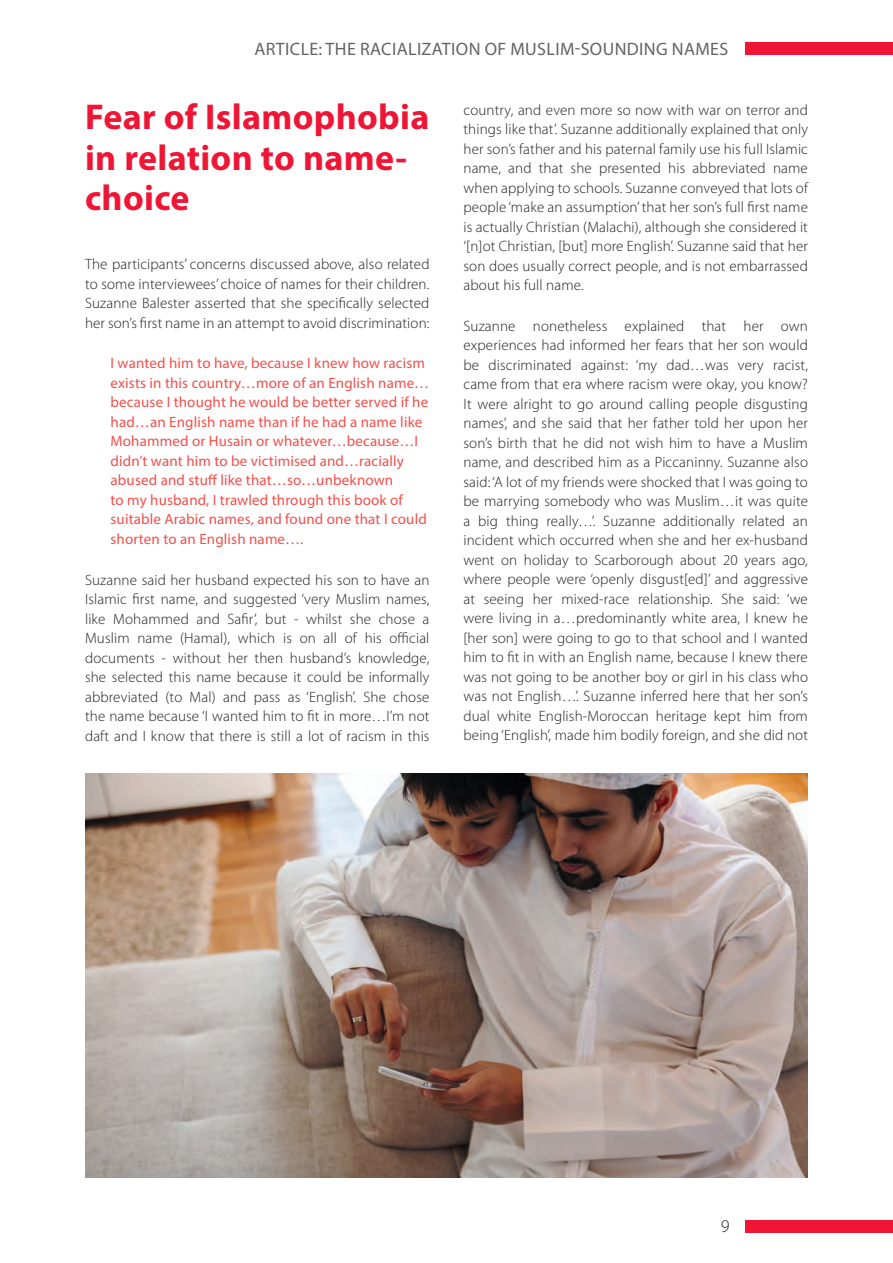
<style>
.page{position:relative;width:893px;height:1263px;background:#fff}
.page>*{position:absolute;margin:0;border:0;box-sizing:border-box;transform-origin:0 0}
.t1{font:700 36px/40.5px "Myriad Pro";letter-spacing:.01em;color:#ef1635}
.t2{font:18px "Myriad Pro";letter-spacing:.02em;color:#656365}
.t3{font:300 18px "Myriad Pro";color:#241f1f}
.t4{font:300 15px/19.5px "Myriad Pro";letter-spacing:.01em;color:#241f1f;text-align:justify}
.t5{font:15px/19.5px "Myriad Pro";letter-spacing:.01em;color:#f44f4b}
</style>
<div class="page">
<div style="left:746px;top:1220px;width:147px;height:13px;background:#ef1635"></div>
<div style="left:746px;top:43px;width:147px;height:12px;background:#ef1635"></div>
<img style="left:85px;top:774px;width:723px;height:404px">
<p class="t2" style="left:254px;top:38px;width:475px">ARTICLE: THE RACIALIZATION OF MUSLIM-SOUNDING NAMES</p>
<h1 class="t1" style="left:85px;top:95px;width:346px">Fear of Islamophobia in relation to name&shy;choice</h1>
<p class="t4" style="left:85px;top:255px;width:346px">The participants’ concerns discussed above, also related to some interviewees’ choice of names for their children.<br>Suzanne Balester asserted that she specifically selected her son’s first name in an attempt to avoid discrimination:</p>
<p class="t5" style="left:111px;top:353px;width:320px">I wanted him to have, because I knew how racism exists in this country…more of an English name… because I thought he would be better served if he had…an English name than if he had a name like Mohammed or Husain or whatever…because…I didn’t want him to be victimised and…racially abused and stuff like that…so…unbeknown<br>to my husband, I trawled through this book of suitable Arabic names, and found one that I could shorten to an English name….</p>
<p class="t4" style="left:85px;top:570px;width:346px">Suzanne said her husband expected his son to have an Islamic first name, and suggested ‘very Muslim names, like Mohammed and Safir’, but - whilst she chose a Muslim name (Hamal), which is on all of his official documents - without her then husband’s knowledge, she selected this name because it could be informally abbreviated (to Mal) and pass as ‘English’. She chose the name because ‘I wanted him to fit in more…I’m not daft and I know that there is still a lot of racism in this</p>
<p class="t4" style="left:463px;top:100px;width:346px">country, and even more so now with war on terror and things like that’. Suzanne additionally explained that only her son’s father and his paternal family use his full Islamic name, and that she presented his abbreviated name when applying to schools. Suzanne conveyed that lots of people ‘make an assumption’ that her son’s full first name is actually Christian (Malachi), although she considered it ‘[n]ot Christian, [but] more English’. Suzanne said that her son does usually correct people, and is not embarrassed about his full name.</p>
<p class="t4" style="left:463px;top:316px;width:346px">Suzanne nonetheless explained that her own experiences had informed her fears that her son would be discriminated against: ‘my dad…was very racist, came from that era where racism were okay, you know?<br>It were alright to go around calling people disgusting names’, and she said that her father told her upon her son’s birth that he did not wish him to have a Muslim name, and described him as a Piccaninny. Suzanne also said: ‘A lot of my friends were shocked that I was going to be marrying somebody who was Muslim…it was quite a big thing really…’. Suzanne additionally related an incident which occurred when she and her ex-husband went on holiday to Scarborough about 20 years ago, where people were ‘openly disgust[ed]’ and aggressive at seeing her mixed-race relationship. She said: ‘we were living in a…predominantly white area, I knew he [her son] were going to go to that school and I wanted him to fit in with an English name, because I knew there was not going to be another boy or girl in his class who was not English…’. Suzanne inferred here that her son’s dual white English-Moroccan heritage kept him from being ‘English’, made him bodily foreign, and she did not</p>
<p class="t3" style="left:721px;top:1216px;width:10px">9</p>
</div>
